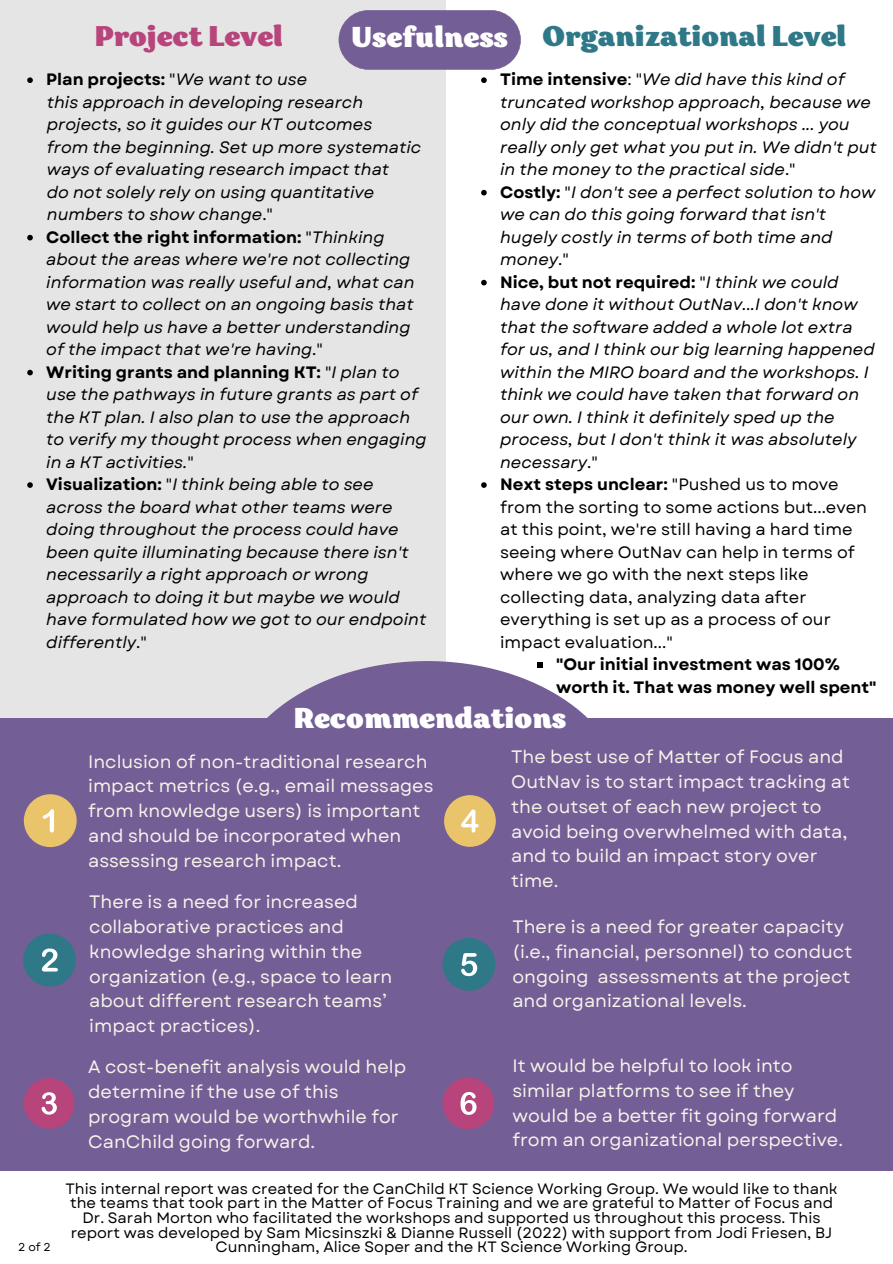
<style>
.page{position:relative;width:893px;height:1264px;background:#fff}
.page>*{position:absolute;margin:0;border:0;box-sizing:border-box;transform-origin:0 0}
.t1{font:900 28.65px "Garbata";color:#fff}
.t2{font:900 28.5px "Garbata";color:#2f7887}
.t3{font:900 28.5px "Garbata";color:#b7457c}
.t4{font:18px/24.8px "Garet";color:#f6f4ea}
.t5{font:italic 16.5px/22.5px "Garet";color:#000}
.t6{font:700 16.5px/22.5px "Garet";color:#000}
.t7{font:15px/14.5px "Garet";color:#000;text-align:center}
.t8{font:11.4px "Garet";color:#000}
.s1{font-size:28.65px;color:#fff}
.s2{font-weight:400}
.s3{font-weight:400;font-style:italic}
.s4{font-weight:700;font-style:normal}
.s5{font-style:normal}
</style>
<div class="page">
<div style="left:0;top:0;width:446px;height:1262px;background:#e6e5e5"></div>
<div style="left:0;top:718px;width:892px;height:452px;background:#745e96"></div>
<svg style="left:338px;top:10px;width:183px;height:60px;background:#7e699d"></svg>
<div style="left:24px;top:794px;width:53px;height:53px;background:#e9c46a;border-radius:50%"></div>
<svg style="left:43px;top:809px;width:11px;height:23px"></svg>
<svg style="left:267px;top:661px;width:321px;height:186px"></svg>
<div style="left:444px;top:795px;width:52px;height:51px;background:#e9c46a;border-radius:50%"></div>
<svg style="left:461px;top:809px;width:17px;height:23px"></svg>
<div style="left:0;top:1170px;width:892px;height:92px;background:#fff"></div>
<div style="left:442px;top:937px;width:53px;height:53px;background:#2f7887;border-radius:50%"></div>
<svg style="left:461px;top:953px;width:16px;height:23px"></svg>
<div style="left:442px;top:1077px;width:52px;height:52px;background:#b7457c;border-radius:50%"></div>
<svg style="left:460px;top:1092px;width:16px;height:22px"></svg>
<div style="left:23px;top:933px;width:53px;height:53px;background:#2f7887;border-radius:50%"></div>
<svg style="left:42px;top:948px;width:16px;height:23px"></svg>
<div style="left:24px;top:1077px;width:50px;height:51px;background:#b7457c;border-radius:50%"></div>
<svg style="left:42px;top:1092px;width:15px;height:22px"></svg>
<svg style="left:27px;top:77px;width:6px;height:6px"></svg>
<svg style="left:27px;top:235px;width:6px;height:5px"></svg>
<svg style="left:27px;top:370px;width:6px;height:5px"></svg>
<svg style="left:27px;top:482px;width:6px;height:6px"></svg>
<svg style="left:481px;top:77px;width:5px;height:6px"></svg>
<svg style="left:481px;top:190px;width:5px;height:5px"></svg>
<svg style="left:481px;top:280px;width:5px;height:5px"></svg>
<svg style="left:481px;top:482px;width:5px;height:6px"></svg>
<svg style="left:537px;top:662px;width:6px;height:5px"></svg>
<h2 class="t3" style="left:94px;top:26px;width:190px">Project Level</h2>
<h2 class="t2" style="left:351px;top:26px;width:496px"><span class="s1">Usefulness</span> Organizational Level</h2>
<p class="t6" style="left:46px;top:68px;width:262px">Plan projects: <span class="s2">"</span><span class="s3">We want to use</span></p>
<p class="t5" style="left:500px;top:68px;width:378px"><span class="s4">Time intensive</span><span class="s5">: "</span>We did have this kind of truncated workshop approach, because we only did the conceptual workshops ... you really only get what you put in. We didn't put in the money to the practical side<span class="s5">."<br></span><span class="s4">Costly:</span> <span class="s5">"</span>I don't see a perfect solution to how we can do this going forward that isn't hugely costly in terms of both time and money<span class="s5">."<br></span><span class="s4">Nice, but not required:</span> <span class="s5">"</span>I think we could have done it without OutNav...I don't know that the software added a whole lot extra for us, and I think our big learning happened within the MIRO board and the workshops. I think we could have taken that forward on our own. I think it definitely sped up the process, but I don't think it was absolutely necessary<span class="s5">."<br></span><span class="s4">Next steps unclear:</span> <span class="s5">"Pushed us to move from the sorting to some actions but...even at this point, we're still having a hard time seeing where OutNav can help in terms of where we go with the next steps like collecting data, analyzing data after everything is set up as a process of our impact evaluation..."</span></p>
<p class="t6" style="left:556px;top:653px;width:322px">"Our initial investment was 100% worth it. That was money well spent"</p>
<p class="t5" style="left:47px;top:91px;width:376px">this approach in developing research projects, so it guides our KT outcomes<br>from the beginning. Set up more systematic ways of evaluating research impact that<br>do not solely rely on using quantitative numbers to show change<span class="s5">."</span></p>
<p class="t5" style="left:46px;top:226px;width:382px"><span class="s4">Collect the right information:</span> <span class="s5">"</span>Thinking about the areas where we're not collecting information was really useful and, what can we start to collect on an ongoing basis that would help us have a better understanding of the impact that we're having<span class="s5">."<br></span><span class="s4">Writing grants and planning KT:</span> <span class="s5">"</span>I plan to use the pathways in future grants as part of the KT plan. I also plan to use the approach to verify my thought process when engaging in a KT activities.<span class="s5">"<br></span><span class="s4">Visualization:</span> <span class="s5">"</span>I think being able to see across the board what other teams were doing throughout the process could have been quite illuminating because there isn't necessarily a right approach or wrong approach to doing it but maybe we would have formulated how we got to our endpoint differently<span class="s5">."</span></p>
<h1 class="t1" style="left:293px;top:707px;width:274px">Recommendations</h1>
<p class="t4" style="left:88px;top:749px;width:347px">Inclusion of non-traditional research impact metrics (e.g., email messages from knowledge users) is important and should be incorporated when assessing research impact.</p>
<p class="t4" style="left:511px;top:744px;width:340px">The best use of Matter of Focus and<br>OutNav is to start impact tracking at the outset of each new project to avoid being overwhelmed with data, and to build an impact story over time.</p>
<p class="t4" style="left:89px;top:889px;width:304px">There is a need for increased collaborative practices and knowledge sharing within the organization (e.g., space to learn about different research teams’ impact practices).</p>
<p class="t4" style="left:88px;top:1054px;width:319px">A cost-benefit analysis would help determine if the use of this program would be worthwhile for<br>CanChild going forward.</p>
<p class="t4" style="left:512px;top:914px;width:341px">There is a need for greater capacity (i.e., financial, personnel) to conduct ongoing assessments at the project and organizational levels.</p>
<p class="t4" style="left:512px;top:1053px;width:332px">It would be helpful to look into similar platforms to see if they would be a better fit going forward from an organizational perspective.</p>
<p class="t7" style="left:66px;top:1181px;width:773px">This internal report was created for the CanChild KT Science Working Group. We would like to thank the teams that took part in the Matter of Focus Training and we are grateful to Matter of Focus and Dr. Sarah Morton who facilitated the workshops and supported us throughout this process. This report was developed by Sam Micsinszki &amp; Dianne Russell (2022) with support from Jodi Friesen, BJ</p>
<p class="t8" style="left:18px;top:1238px;width:34px">2of2</p>
<p class="t7" style="left:215px;top:1239px;width:473px">Cunningham, Alice Soper and the KT Science Working Group.</p>
</div>
